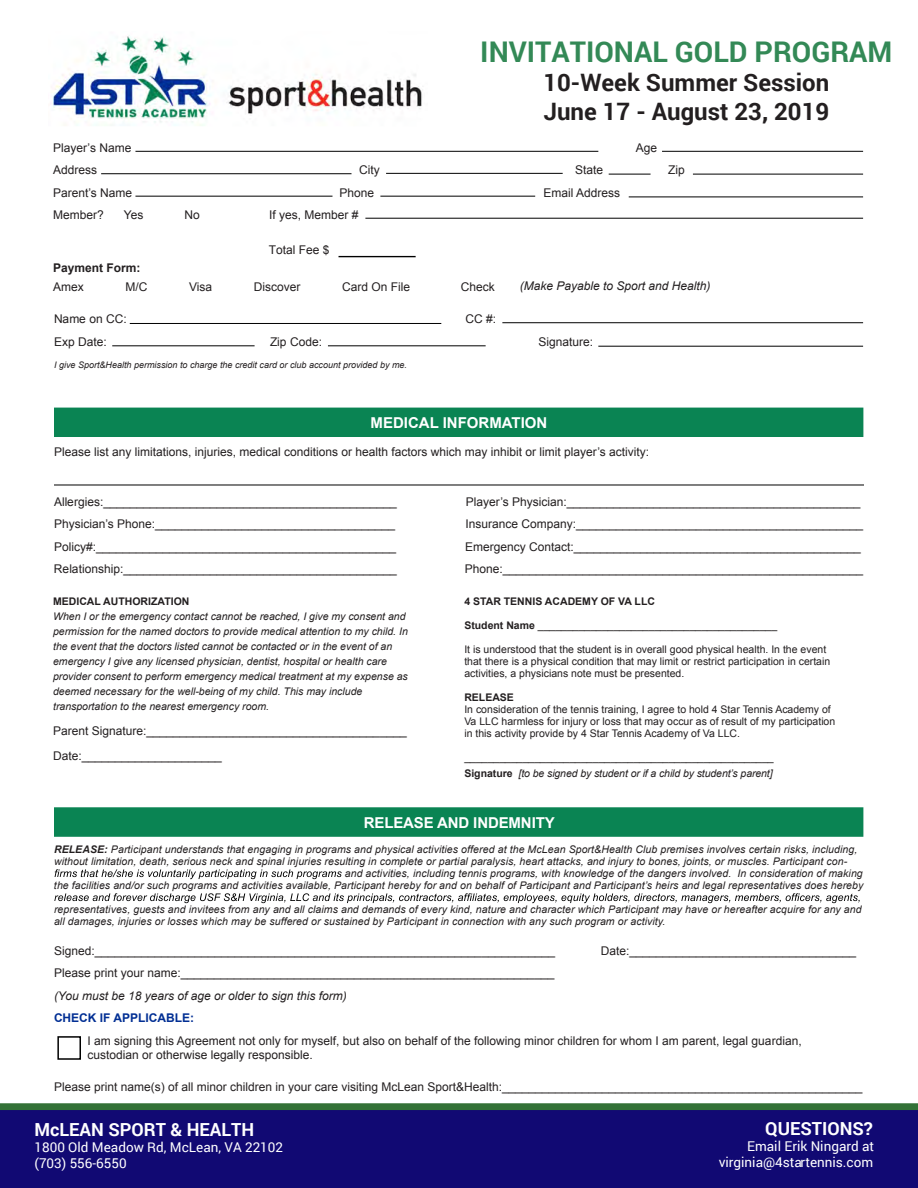
<style>
.page{position:relative;width:918px;height:1188px;background:#fff}
.page>*{position:absolute;margin:0;border:0;box-sizing:border-box;transform-origin:0 0}
.t1{font:700 28.5px "Roboto";color:#338956}
.t2{font:700 24px/28.5px "Roboto";color:#231f20}
.t3{font:700 18px "Roboto";color:#fff}
.t4{font:700 15px "Arial";letter-spacing:-.01em;color:#fff}
.t5{font:13.5px/16.2px "Roboto";color:#fff;text-align:right}
.t6{font:12px/14.4px "Arial";color:#231f20}
.t7{font:italic 12px "Arial";color:#231f20}
.t8{font:700 12px "Arial";color:#022f94}
.t9{font:700 12px "Arial";color:#231f20}
.t10{font:italic 10.5px/15px "Arial";letter-spacing:.01em;color:#231f20}
.t11{font:10.5px/12px "Arial";color:#231f20}
.t12{font:700 10.5px "Arial";color:#231f20}
.t13{font:italic 9px "Arial";color:#231f20}
.s1{font-weight:700}
.s2{font-style:italic}
</style>
<div class="page">
<img style="left:50px;top:35px;width:372px;height:91px">
<svg style="left:135px;top:151px;width:464px;height:1px"></svg>
<svg style="left:662px;top:151px;width:202px;height:1px"></svg>
<svg style="left:693px;top:173px;width:171px;height:2px"></svg>
<svg style="left:608px;top:173px;width:43px;height:2px"></svg>
<svg style="left:386px;top:173px;width:177px;height:1px"></svg>
<svg style="left:101px;top:173px;width:251px;height:1px"></svg>
<svg style="left:135px;top:195px;width:198px;height:2px"></svg>
<svg style="left:380px;top:195px;width:156px;height:2px"></svg>
<svg style="left:365px;top:217px;width:499px;height:2px"></svg>
<svg style="left:628px;top:196px;width:236px;height:2px"></svg>
<svg style="left:598px;top:345px;width:266px;height:2px"></svg>
<svg style="left:328px;top:345px;width:158px;height:2px"></svg>
<svg style="left:112px;top:345px;width:143px;height:2px"></svg>
<svg style="left:129px;top:323px;width:313px;height:1px"></svg>
<svg style="left:502px;top:322px;width:362px;height:1px"></svg>
<svg style="left:55px;top:869px;width:287px;height:10px"></svg>
<svg style="left:54px;top:893px;width:806px;height:10px"></svg>
<div style="left:54px;top:807px;width:809px;height:30px;background:#0a8453"></div>
<div style="left:57px;top:1036px;width:24px;height:24px;border:2px solid #000"></div>
<div style="left:54px;top:408px;width:809px;height:29px;background:#0a8453"></div>
<hr style="left:54px;top:484px;width:810px;height:2px;background:#7f7f7f">
<div style="left:0;top:1103px;width:918px;height:17px;background:#337137"></div>
<div style="left:0;top:1110px;width:918px;height:78px;background:#110973"></div>
<svg style="left:338px;top:256px;width:78px;height:1px"></svg>
<h1 class="t1" style="left:480px;top:32px;width:414px">INVITATIONAL GOLD PROGRAM</h1>
<h2 class="t2" style="left:543px;top:67px;width:287px">10-Week Summer Session<br>June 17 - August 23, 2019</h2>
<p class="t6" style="left:53px;top:141px;width:80px">Player’s Name</p>
<p class="t6" style="left:636px;top:141px;width:23px">Age</p>
<p class="t6" style="left:53px;top:163px;width:46px">Address</p>
<p class="t6" style="left:359px;top:163px;width:22px">City</p>
<p class="t6" style="left:575px;top:163px;width:30px">State</p>
<p class="t6" style="left:668px;top:163px;width:18px">Zip</p>
<p class="t6" style="left:53px;top:186px;width:81px">Parent’s Name</p>
<p class="t6" style="left:340px;top:186px;width:36px">Phone</p>
<p class="t6" style="left:544px;top:186px;width:78px">Email Address</p>
<p class="t6" style="left:53px;top:208px;width:52px">Member?</p>
<p class="t6" style="left:124px;top:208px;width:21px">Yes</p>
<p class="t6" style="left:185px;top:208px;width:17px">No</p>
<p class="t6" style="left:269px;top:208px;width:91px">If yes, Member #</p>
<p class="t6" style="left:269px;top:242px;width:62px">Total Fee $</p>
<p class="t9" style="left:53px;top:260px;width:89px">Payment Form:</p>
<p class="t6" style="left:53px;top:280px;width:32px">Amex</p>
<p class="t6" style="left:125px;top:280px;width:23px">M/C</p>
<p class="t6" style="left:189px;top:280px;width:25px">Visa</p>
<p class="t6" style="left:254px;top:280px;width:48px">Discover</p>
<p class="t6" style="left:342px;top:279px;width:70px">Card On File</p>
<p class="t6" style="left:461px;top:279px;width:36px">Check</p>
<p class="t7" style="left:520px;top:278px;width:192px">(Make Payable to Sport and Health)</p>
<p class="t6" style="left:54px;top:312px;width:74px">Name on CC:</p>
<p class="t6" style="left:465px;top:312px;width:32px">CC #:</p>
<p class="t6" style="left:54px;top:335px;width:54px">Exp Date:</p>
<p class="t6" style="left:270px;top:335px;width:54px">Zip Code:</p>
<p class="t6" style="left:539px;top:334px;width:56px">Signature:</p>
<p class="t13" style="left:54px;top:359px;width:355px">I give Sport&amp;Health permission to charge the credit card or club account provided by me.</p>
<p class="t4" style="left:371px;top:413px;width:178px">MEDICAL INFORMATION</p>
<p class="t6" style="left:54px;top:445px;width:597px">Please list any limitations, injuries, medical conditions or health factors which may inhibit or limit player’s activity:</p>
<p class="t6" style="left:54px;top:494px;width:344px">Allergies:____________________________________________</p>
<p class="t6" style="left:466px;top:494px;width:396px">Player’s Physician:____________________________________________</p>
<p class="t6" style="left:54px;top:517px;width:343px">Physician’s Phone:____________________________________</p>
<p class="t6" style="left:466px;top:517px;width:399px">Insurance Company:___________________________________________</p>
<p class="t6" style="left:54px;top:539px;width:344px">Policy#:_____________________________________________</p>
<p class="t6" style="left:465px;top:539px;width:397px">Emergency Contact:___________________________________________</p>
<p class="t6" style="left:54px;top:562px;width:344px">Relationship:_________________________________________</p>
<p class="t6" style="left:465px;top:562px;width:400px">Phone:______________________________________________________</p>
<p class="t12" style="left:53px;top:594px;width:138px">MEDICAL AUTHORIZATION</p>
<p class="t10" style="left:53px;top:609px;width:356px">When I or the emergency contact cannot be reached, I give my consent and permission for the named doctors to provide medical attention to my child. In the event that the doctors listed cannot be contacted or in the event of an emergency I give any licensed physician, dentist, hospital or health care provider consent to perform emergency medical treatment at my expense as deemed necessary for the well-being of my child. This may include transportation to the nearest emergency room.</p>
<p class="t6" style="left:53px;top:718px;width:355px;line-height:25.5px">Parent Signature:_______________________________________<br>Date:_____________________</p>
<p class="t12" style="left:464px;top:594px;width:192px">4 STAR TENNIS ACADEMY OF VA LLC</p>
<p class="t11" style="left:464px;top:619px;width:314px"><span class="s1">Student Name</span> _________________________________________</p>
<p class="t11" style="left:464px;top:643px;width:367px">It is understood that the student is in overall good physical health. In the event that there is a physical condition that may limit or restrict participation in certain activities, a physicians note must be presented.</p>
<p class="t12" style="left:464px;top:690px;width:51px">RELEASE</p>
<p class="t11" style="left:464px;top:703px;width:372px">In consideration of the tennis training, I agree to hold 4 Star Tennis Academy of<br>Va LLC harmless for injury or loss that may occur as of result of my participation in this activity provide by 4 Star Tennis Academy of Va LLC.</p>
<p class="t11" style="left:464px;top:749px;width:311px;line-height:16.5px">_____________________________________________________<br><span class="s1">Signature</span> <span class="s2">[to be signed by student or if a child by student’s parent]</span></p>
<p class="t4" style="left:364px;top:813px;width:192px">RELEASE AND INDEMNITY</p>
<p class="t10" style="left:54px;top:842px;width:805px"><span class="s1">RELEASE:</span> Participant understands that engaging in programs and physical activities offered at the McLean Sport&amp;Health Club premises involves certain risks, including,</p>
<p class="t10" style="left:54px;top:854px;width:795px">without limitation, death, serious neck and spinal injuries resulting in complete or partial paralysis, heart attacks, and injury to bones, joints, or muscles. Participant con-</p>
<p class="t10" style="left:345px;top:866px;width:520px">and activities, including tennis programs, with knowledge of the dangers involved. In consideration of making</p>
<p class="t10" style="left:54px;top:878px;width:811px">the facilities and/or such programs and activities available, Participant hereby for and on behalf of Participant and Participant’s heirs and legal representatives does hereby</p>
<p class="t10" style="left:54px;top:903px;width:809px;line-height:12px">representatives, guests and invitees from any and all claims and demands of every kind, nature and character which Participant may have or hereafter acquire for any and all damages, injuries or losses which may be suffered or sustained by Participant in connection with any such program or activity.</p>
<p class="t6" style="left:54px;top:944px;width:503px">Signed:_____________________________________________________________________</p>
<p class="t6" style="left:601px;top:944px;width:257px">Date:__________________________________</p>
<p class="t6" style="left:54px;top:966px;width:502px">Please print your name:________________________________________________________</p>
<p class="t7" style="left:54px;top:988px;width:294px">(You must be 18 years of age or older to sign this form)</p>
<p class="t8" style="left:54px;top:1010px;width:142px">CHECK IF APPLICABLE:</p>
<p class="t6" style="left:87px;top:1034px;width:716px">I am signing this Agreement not only for myself, but also on behalf of the following minor children for whom I am parent, legal guardian, custodian or otherwise legally responsible.</p>
<p class="t6" style="left:54px;top:1080px;width:810px">Please print name(s) of all minor children in your care visiting McLean Sport&amp;Health:______________________________________________________</p>
<h3 class="t3" style="left:35px;top:1117px;width:221px">McLEAN SPORT &amp; HEALTH</h3>
<p class="t5" style="left:35px;top:1139px;width:250px;text-align:left">1800 Old Meadow Rd, McLean, VA 22102 (703) 556-6550</p>
<h3 class="t3" style="left:765px;top:1116px;width:109px">QUESTIONS?</h3>
<p class="t5" style="left:719px;top:1138px;width:157px">Email Erik Ningard at virginia@4startennis.com</p>
</div>
